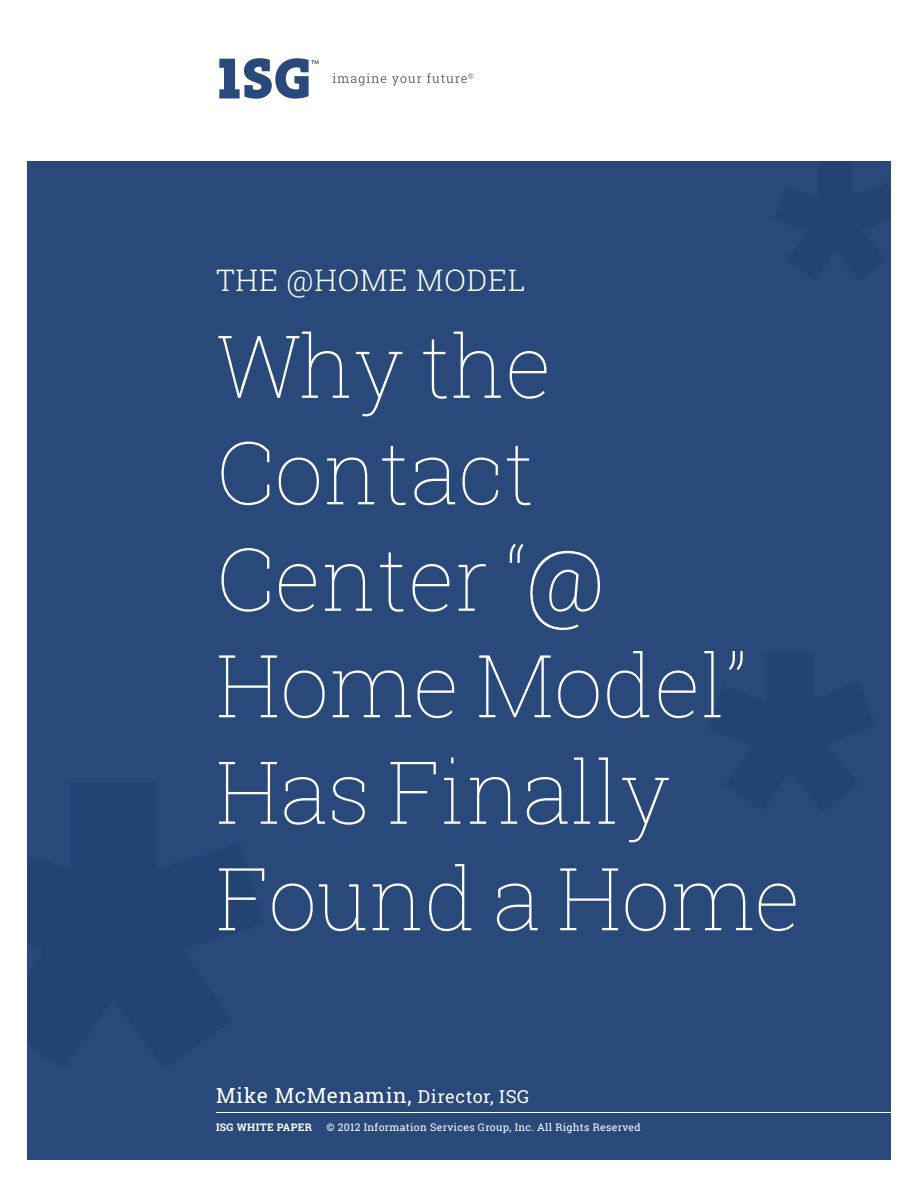
<style>
.page{position:relative;width:918px;height:1188px;background:#fff}
.page>*{position:absolute;margin:0;border:0;box-sizing:border-box;transform-origin:0 0}
.t1{font:100 87px/106.5px "Roboto Slab";color:#fff}
.t2{font:300 30px "Roboto Slab";letter-spacing:.03em;color:#fff}
.t3{font:21px "Roboto Slab";letter-spacing:.03em;color:#fff}
.t4{font:10.5px "Roboto Slab";letter-spacing:.03em;color:#fff}
.t5{font:700 10.5px "Roboto Slab";letter-spacing:.03em;color:#fff}
.s1{font-size:18px}
</style>
<div class="page">
<div style="left:27px;top:161px;width:864px;height:999px;background:#29497b"></div>
<hr style="left:216px;top:1112px;width:691px;height:1px;background:#fff">
<svg style="left:333px;top:73px;width:53px;height:13px"></svg>
<svg style="left:392px;top:76px;width:29px;height:10px"></svg>
<svg style="left:427px;top:73px;width:46px;height:10px"></svg>
<svg style="left:219px;top:58px;width:99px;height:41px"></svg>
<h2 class="t2" style="left:216px;top:260px;width:311px">THE @HOME MODEL</h2>
<h1 class="t1" style="left:216px;top:311px;width:586px">Why the<br>Contact<br>Center “@<br>Home Model”<br>Has Finally<br>Found a Home</h1>
<h3 class="t3" style="left:216px;top:1080px;width:315px">Mike McMenamin, <span class="s1">Director, ISG</span></h3>
<p class="t5" style="left:216px;top:1120px;width:98px">ISG WHITE PAPER</p>
<p class="t4" style="left:326px;top:1120px;width:316px">© 2012 Information Services Group, Inc. All Rights Reserved</p>
</div>
